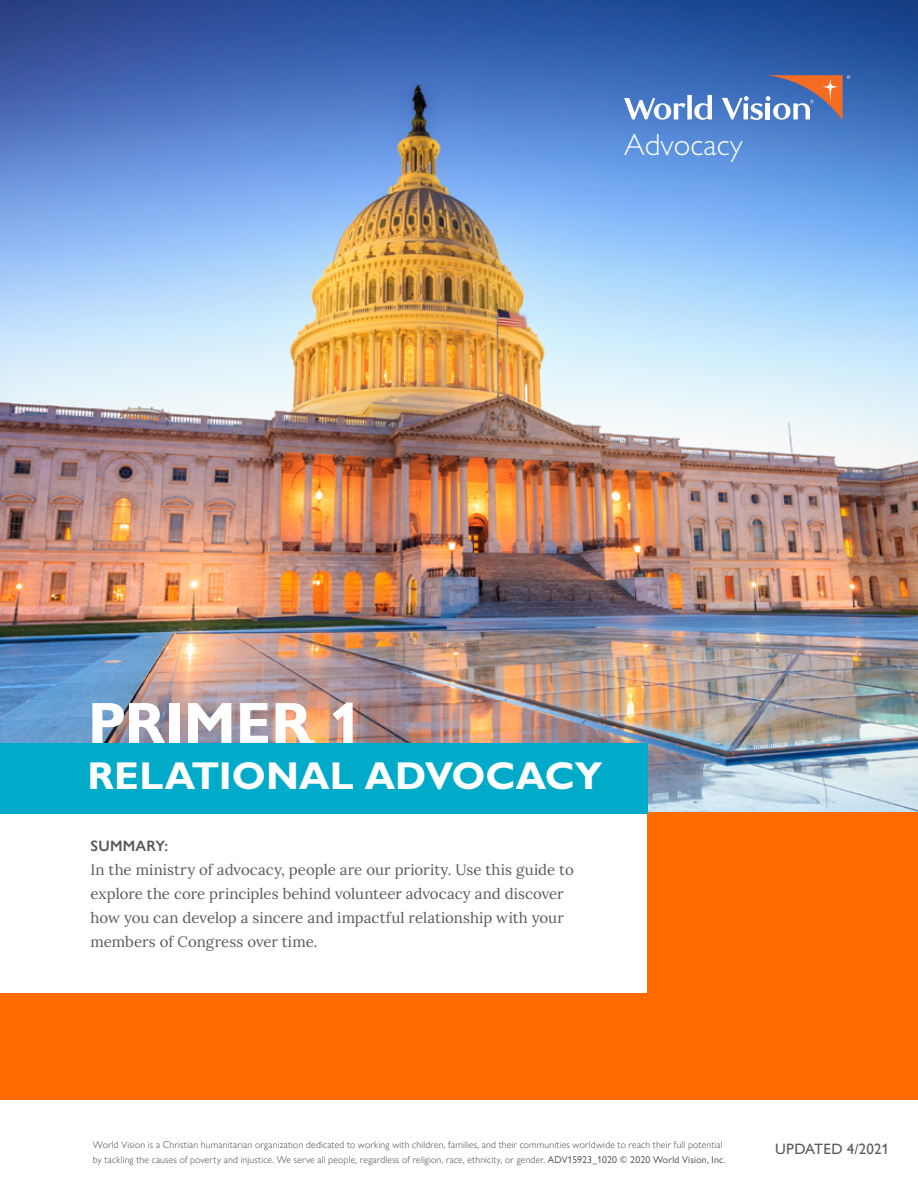
<style>
.page{position:relative;width:918px;height:1188px;background:#fff}
.page>*{position:absolute;margin:0;border:0;box-sizing:border-box;transform-origin:0 0}
.t1{font:700 58.35px "Gill Sans Nova";letter-spacing:.005em;color:#fff}
.t2{font:700 39px "Gill Sans Std";color:#fff}
.t3{font:300 30.75px "Gill Sans Std";letter-spacing:.005em;color:#fff}
.t4{font:15px/24px "Lora";color:#58595b}
.t5{font:500 15px "Gill Sans Nova";letter-spacing:.005em;color:#58595b}
.t6{font:600 15px "Gill Sans Nova";letter-spacing:.015em;color:#58595b}
.t7{font:300 9.75px/15px "Gill Sans Nova";letter-spacing:.025em;color:#414042}
.s1{font-weight:400}
</style>
<div class="page">
<img style="left:0;top:0;width:918px;height:812px">
<div style="left:0;top:812px;width:918px;height:287px;background:#ff6b00"></div>
<div style="left:0;top:744px;width:647px;height:249px;background:#fff"></div>
<div style="left:0;top:743px;width:648px;height:70px;background:#00abca"></div>
<svg style="left:624px;top:75px;width:226px;height:45px"></svg>
<h3 class="t3" style="left:624px;top:128px;width:120px">Advocacy</h3>
<h1 class="t1" style="left:88px;top:687px;width:275px">PRIMER 1</h1>
<h2 class="t2" style="left:87px;top:753px;width:516px">RELATIONAL ADVOCACY</h2>
<h3 class="t6" style="left:90px;top:837px;width:79px">SUMMARY:</h3>
<h3 class="t4" style="left:90px;top:857px;width:485px">In the ministry of advocacy, people are our priority. Use this guide to explore the core principles behind volunteer advocacy and discover how you can develop a sincere and impactful relationship with your members of Congress over time.</h3>
<p class="t7" style="left:93px;top:1137px;width:634px">World Vision is a Christian humanitarian organization dedicated to working with children, families, and their communities worldwide to reach their full potential by tackling the causes of poverty and injustice. We serve all people, regardless of religion, race, ethnicity, or gender. <span class="s1">ADV15923_1020 © 2020 World Vision, Inc.</span></p>
<h3 class="t5" style="left:775px;top:1139px;width:115px">UPDATED 4/2021</h3>
</div>
